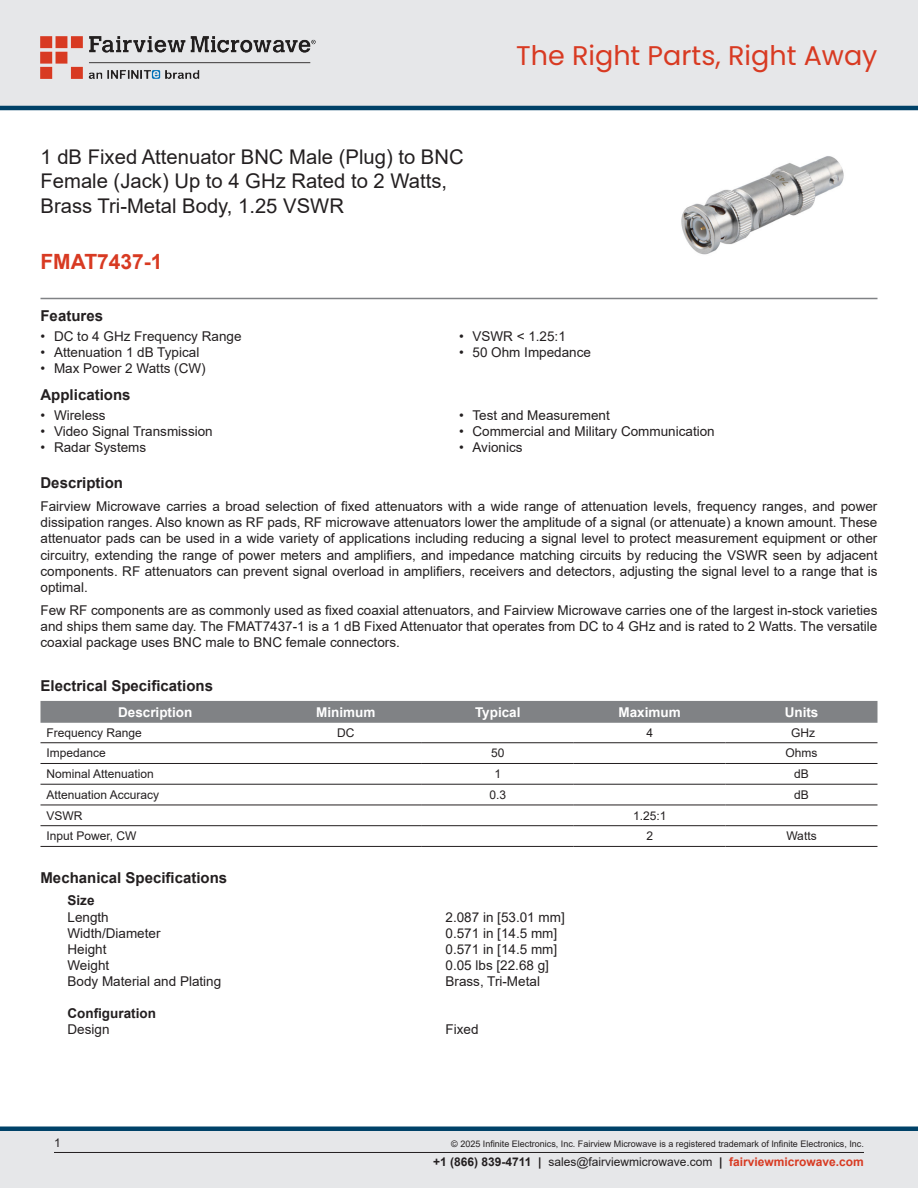
<style>
.page{position:relative;width:918px;height:1188px;background:#fff}
.page>*{position:absolute;margin:0;border:0;box-sizing:border-box;transform-origin:0 0}
.t1{font:27px "Poppins";color:#d83a22}
.Branded_Part_No{font:700 21px "Arial";color:#d83a22}
.Web_Description_Para{font:20.25px/24.3px "Arial";color:#231f20}
.Head1{font:700 15px "Arial";color:#231f20}
.MarketingDescription{font:13.5px/16.2px "Arial";color:#231f20;text-align:justify}
.Specs_Para{font:13.5px "Arial";color:#231f20}
.Table_Header{font:700 13.5px "Arial";color:#fff}
.Head3{font:700 13.5px "Arial";color:#231f20}
.Head2_after_Head1{font:700 13.5px "Arial";color:#231f20}
.Table_Body_Left{font:12px "Arial";color:#231f20}
.Table_Body{font:12px "Arial";color:#231f20}
.Copyright_disclaimer{font:9px "Arial";color:#231f20}
.s1{font-weight:700}
.s2{font-weight:700;color:#d83a22}
</style>
<div class="page">
<div style="left:0;top:1131px;width:918px;height:57px;background:#e6e7e9"></div>
<div style="left:0;top:1126px;width:918px;height:5px;background:#004268"></div>
<div style="left:0;top:0;width:918px;height:108px;background:#e6e7e9"></div>
<hr style="left:0;top:106px;width:918px;height:4px;background:#004268">
<img style="left:40px;top:36px;width:276px;height:42px">
<hr style="left:54px;top:1152px;width:810px;height:1px;background:#231f20">
<hr style="left:40px;top:298px;width:838px;height:1px;background:#808285">
<img style="left:681px;top:156px;width:163px;height:99px">
<div style="left:40px;top:701px;width:838px;height:22px;background:#808285"></div>
<hr style="left:40px;top:742px;width:230px;height:1px;background:#231f20">
<hr style="left:270px;top:742px;width:152px;height:1px;background:#231f20">
<hr style="left:422px;top:742px;width:152px;height:1px;background:#231f20">
<hr style="left:574px;top:742px;width:152px;height:1px;background:#231f20">
<hr style="left:726px;top:742px;width:152px;height:1px;background:#231f20">
<hr style="left:40px;top:763px;width:230px;height:1px;background:#231f20">
<hr style="left:270px;top:763px;width:152px;height:1px;background:#231f20">
<hr style="left:422px;top:763px;width:152px;height:1px;background:#231f20">
<hr style="left:574px;top:763px;width:152px;height:1px;background:#231f20">
<hr style="left:726px;top:763px;width:152px;height:1px;background:#231f20">
<hr style="left:40px;top:784px;width:230px;height:1px;background:#231f20">
<hr style="left:270px;top:784px;width:152px;height:1px;background:#231f20">
<hr style="left:422px;top:784px;width:152px;height:1px;background:#231f20">
<hr style="left:574px;top:784px;width:152px;height:1px;background:#231f20">
<hr style="left:726px;top:784px;width:152px;height:1px;background:#231f20">
<hr style="left:40px;top:805px;width:230px;height:1px;background:#231f20">
<hr style="left:270px;top:805px;width:152px;height:1px;background:#231f20">
<hr style="left:422px;top:805px;width:152px;height:1px;background:#231f20">
<hr style="left:574px;top:805px;width:152px;height:1px;background:#231f20">
<hr style="left:726px;top:805px;width:152px;height:1px;background:#231f20">
<hr style="left:40px;top:825px;width:230px;height:1px;background:#231f20">
<hr style="left:270px;top:825px;width:152px;height:1px;background:#231f20">
<hr style="left:422px;top:825px;width:152px;height:1px;background:#231f20">
<hr style="left:574px;top:825px;width:152px;height:1px;background:#231f20">
<hr style="left:726px;top:825px;width:152px;height:1px;background:#231f20">
<hr style="left:40px;top:846px;width:230px;height:1px;background:#231f20">
<hr style="left:270px;top:846px;width:152px;height:1px;background:#231f20">
<hr style="left:422px;top:846px;width:152px;height:1px;background:#231f20">
<hr style="left:574px;top:846px;width:152px;height:1px;background:#231f20">
<hr style="left:726px;top:846px;width:152px;height:1px;background:#231f20">
<h1 class="Web_Description_Para" style="left:40px;top:145px;width:425px">1 dB Fixed Attenuator BNC Male (Plug) to BNC<br>Female (Jack) Up to 4 GHz Rated to 2 Watts,<br>Brass Tri-Metal Body, 1.25 VSWR</h1>
<p class="Branded_Part_No" style="left:40px;top:247px;width:124px">FMAT7437-1</p>
<h1 class="t1" style="left:516px;top:40px;width:363px">The Right Parts, Right Away</h1>
<p class="Head1" style="left:40px;top:306px;width:64px">Features</p>
<p class="MarketingDescription" style="left:40px;top:328px;width:203px">• DC to 4 GHz Frequency Range</p>
<p class="MarketingDescription" style="left:40px;top:344px;width:160px">• Attenuation 1 dB Typical</p>
<p class="MarketingDescription" style="left:40px;top:360px;width:167px">• Max Power 2 Watts (CW)</p>
<p class="Head1" style="left:40px;top:384px;width:92px">Applications</p>
<p class="MarketingDescription" style="left:40px;top:407px;width:67px">• Wireless</p>
<p class="MarketingDescription" style="left:40px;top:423px;width:174px">• Video Signal Transmission</p>
<p class="MarketingDescription" style="left:40px;top:439px;width:107px">• Radar Systems</p>
<p class="MarketingDescription" style="left:459px;top:328px;width:108px">• VSWR &lt; 1.25:1</p>
<p class="MarketingDescription" style="left:459px;top:344px;width:134px">• 50 Ohm Impedance</p>
<p class="MarketingDescription" style="left:459px;top:407px;width:152px">• Test and Measurement</p>
<p class="MarketingDescription" style="left:459px;top:423px;width:257px">• Commercial and Military Communication</p>
<p class="MarketingDescription" style="left:459px;top:439px;width:65px">• Avionics</p>
<p class="Head1" style="left:40px;top:472px;width:84px">Description</p>
<p class="MarketingDescription" style="left:40px;top:498px;width:838px">Fairview Microwave carries a broad selection of fixed attenuators with a wide range of attenuation levels, frequency ranges, and power dissipation ranges. Also known as RF pads, RF microwave attenuators lower the amplitude of a signal (or attenuate) a known amount. These attenuator pads can be used in a wide variety of applications including reducing a signal level to protect measurement equipment or other circuitry, extending the range of power meters and amplifiers, and impedance matching circuits by reducing the VSWR seen by adjacent components. RF attenuators can prevent signal overload in amplifiers, receivers and detectors, adjusting the signal level to a range that is optimal.</p>
<p class="MarketingDescription" style="left:40px;top:602px;width:838px">Few RF components are as commonly used as fixed coaxial attenuators, and Fairview Microwave carries one of the largest in-stock varieties and ships them same day. The FMAT7437-1 is a 1 dB Fixed Attenuator that operates from DC to 4 GHz and is rated to 2 Watts. The versatile coaxial package uses BNC male to BNC female connectors.</p>
<p class="Head1" style="left:40px;top:675px;width:174px">Electrical Specifications</p>
<p class="Table_Header" style="left:118px;top:703px;width:76px">Description</p>
<p class="Table_Header" style="left:316px;top:703px;width:61px">Minimum</p>
<p class="Table_Header" style="left:475px;top:703px;width:47px">Typical</p>
<p class="Table_Header" style="left:619px;top:703px;width:64px">Maximum</p>
<p class="Table_Header" style="left:785px;top:703px;width:35px">Units</p>
<p class="Table_Body_Left" style="left:46px;top:724px;width:97px">Frequency Range</p>
<p class="Table_Body" style="left:337px;top:724px;width:19px">DC</p>
<p class="Table_Body" style="left:646px;top:724px;width:8px">4</p>
<p class="Table_Body" style="left:791px;top:724px;width:25px">GHz</p>
<p class="Table_Body_Left" style="left:46px;top:745px;width:61px">Impedance</p>
<p class="Table_Body" style="left:491px;top:745px;width:15px">50</p>
<p class="Table_Body" style="left:786px;top:745px;width:34px">Ohms</p>
<p class="Table_Body_Left" style="left:46px;top:766px;width:109px">Nominal Attenuation</p>
<p class="Table_Body" style="left:494px;top:766px;width:8px">1</p>
<p class="Table_Body" style="left:794px;top:766px;width:16px">dB</p>
<p class="Table_Body_Left" style="left:46px;top:786px;width:114px">Attenuation Accuracy</p>
<p class="Table_Body" style="left:489px;top:786px;width:18px">0.3</p>
<p class="Table_Body" style="left:794px;top:786px;width:16px">dB</p>
<p class="Table_Body_Left" style="left:46px;top:807px;width:37px">VSWR</p>
<p class="Table_Body" style="left:633px;top:807px;width:35px">1.25:1</p>
<p class="Table_Body_Left" style="left:46px;top:828px;width:92px">Input Power, CW</p>
<p class="Table_Body" style="left:646px;top:828px;width:8px">2</p>
<p class="Table_Body" style="left:786px;top:828px;width:32px">Watts</p>
<p class="Head1" style="left:40px;top:867px;width:188px">Mechanical Specifications</p>
<p class="Head2_after_Head1" style="left:68px;top:891px;width:29px">Size</p>
<p class="Specs_Para" style="left:68px;top:908px;width:43px">Length</p>
<p class="Specs_Para" style="left:446px;top:908px;width:121px">2.087 in [53.01 mm]</p>
<p class="Specs_Para" style="left:68px;top:924px;width:95px">Width/Diameter</p>
<p class="Specs_Para" style="left:446px;top:924px;width:113px">0.571 in [14.5 mm]</p>
<p class="Specs_Para" style="left:68px;top:940px;width:41px">Height</p>
<p class="Specs_Para" style="left:446px;top:940px;width:113px">0.571 in [14.5 mm]</p>
<p class="Specs_Para" style="left:68px;top:956px;width:43px">Weight</p>
<p class="Specs_Para" style="left:446px;top:956px;width:105px">0.05 lbs [22.68 g]</p>
<p class="Specs_Para" style="left:68px;top:972px;width:155px">Body Material and Plating</p>
<p class="Specs_Para" style="left:446px;top:972px;width:96px">Brass, Tri-Metal</p>
<p class="Head3" style="left:68px;top:1003px;width:90px">Configuration</p>
<p class="Specs_Para" style="left:68px;top:1020px;width:44px">Design</p>
<p class="Specs_Para" style="left:446px;top:1020px;width:35px">Fixed</p>
<p class="Table_Body_Left" style="left:54px;top:1135px;width:8px">1</p>
<p class="Copyright_disclaimer" style="left:451px;top:1138px;width:414px">© 2025 Infinite Electronics, Inc. Fairview Microwave is a registered trademark of Infinite Electronics, Inc.</p>
<p class="Table_Body_Left" style="left:433px;top:1153px;width:432px"><span class="s1">+1 (866) 839-4711 |</span> sales@fairviewmicrowave.com <span class="s1">|</span> <span class="s2">fairviewmicrowave.com</span></p>
</div>
